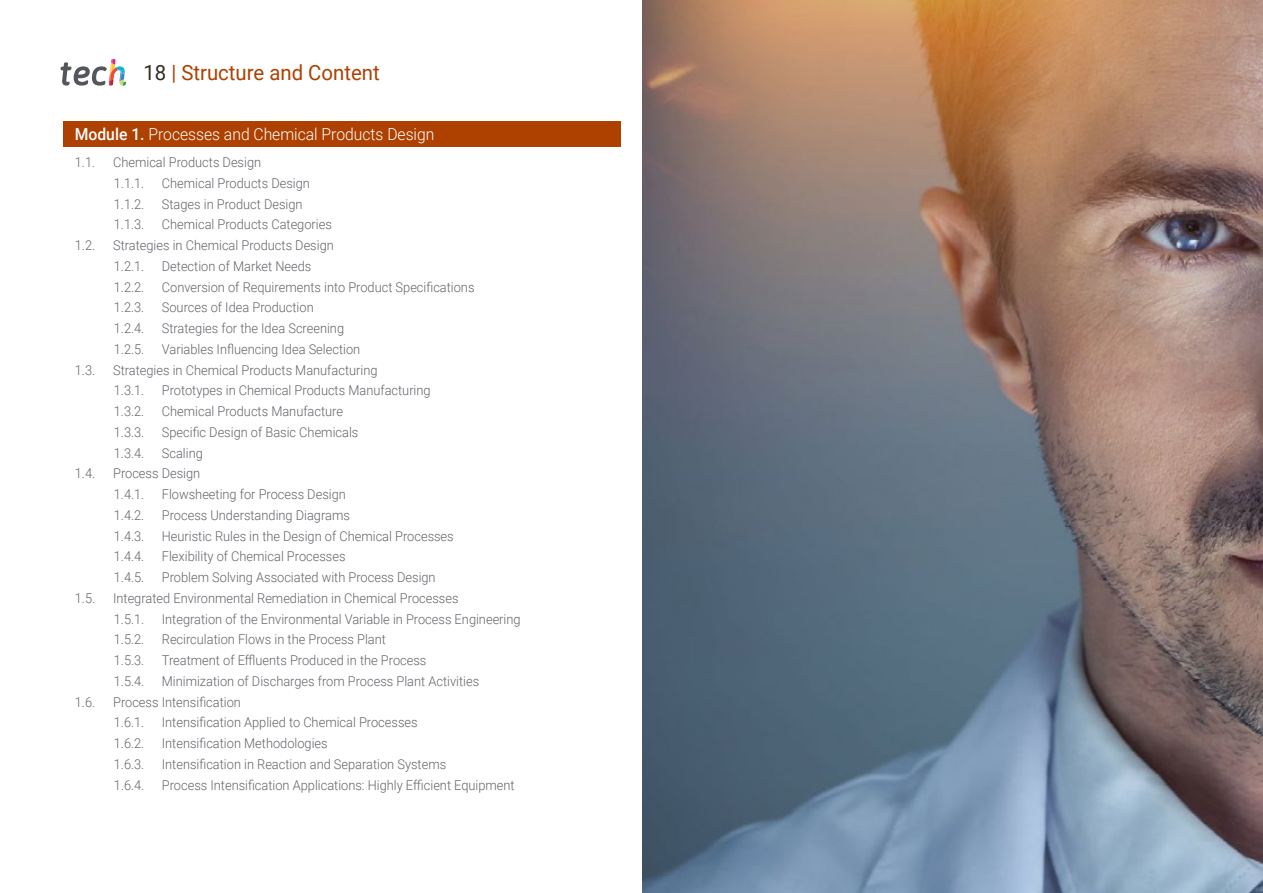
<style>
.page{position:relative;width:1263px;height:893px;background:#fff}
.page>*{position:absolute;margin:0;border:0;box-sizing:border-box;transform-origin:0 0}
.t1{font:21px "Roboto";color:#ae4000}
.t2{font:300 16.5px "Roboto";color:#fff;scale:.95 1}
.t3{font:300 13.5px/20.7px "Roboto";color:#61646a;scale:.95 1}
.s1{color:#312e20}
.s2{font-weight:500}
</style>
<div class="page">
<svg style="left:61px;top:59px;width:65px;height:27px"></svg>
<img style="left:642px;top:0;width:621px;height:893px">
<div style="left:64px;top:121px;width:557px;height:25px;background:#ae4000"></div>
<h1 class="t1" style="left:144px;top:57px;width:238px"><span class="s1">18</span> | Structure and Content</h1>
<p class="t2" style="left:75px;top:123px;width:380px"><span class="s2">Module 1.</span> Processes and Chemical Products Design</p>
<p class="t3" style="left:75px;top:151px;width:23px">1.1.</p>
<p class="t3" style="left:113px;top:151px;width:157px">Chemical Products Design<br>1.1.1.</p>
<p class="t3" style="left:162px;top:172px;width:157px">Chemical Products Design</p>
<p class="t3" style="left:114px;top:193px;width:34px">1.1.2.</p>
<p class="t3" style="left:162px;top:193px;width:150px">Stages in Product Design</p>
<p class="t3" style="left:114px;top:214px;width:34px">1.1.3.</p>
<p class="t3" style="left:162px;top:214px;width:180px">Chemical Products Categories</p>
<p class="t3" style="left:75px;top:234px;width:23px">1.2.</p>
<p class="t3" style="left:113px;top:234px;width:234px">Strategies in Chemical Products Design<br>1.2.1.</p>
<p class="t3" style="left:162px;top:255px;width:159px">Detection of Market Needs</p>
<p class="t3" style="left:114px;top:276px;width:34px">1.2.2.</p>
<p class="t3" style="left:162px;top:276px;width:331px">Conversion of Requirements into Product Specifications</p>
<p class="t3" style="left:114px;top:297px;width:34px">1.2.3.</p>
<p class="t3" style="left:162px;top:297px;width:161px">Sources of Idea Production</p>
<p class="t3" style="left:114px;top:317px;width:34px">1.2.4.</p>
<p class="t3" style="left:162px;top:317px;width:193px">Strategies for the Idea Screening</p>
<p class="t3" style="left:114px;top:338px;width:34px">1.2.5.</p>
<p class="t3" style="left:162px;top:338px;width:210px">Variables Influencing Idea Selection</p>
<p class="t3" style="left:75px;top:359px;width:23px">1.3.</p>
<p class="t3" style="left:113px;top:359px;width:280px">Strategies in Chemical Products Manufacturing<br>1.3.1.</p>
<p class="t3" style="left:162px;top:380px;width:284px">Prototypes in Chemical Products Manufacturing</p>
<p class="t3" style="left:114px;top:400px;width:34px">1.3.2.</p>
<p class="t3" style="left:162px;top:400px;width:192px">Chemical Products Manufacture</p>
<p class="t3" style="left:114px;top:421px;width:34px">1.3.3.</p>
<p class="t3" style="left:162px;top:421px;width:208px">Specific Design of Basic Chemicals</p>
<p class="t3" style="left:114px;top:442px;width:34px">1.3.4.</p>
<p class="t3" style="left:162px;top:442px;width:45px">Scaling</p>
<p class="t3" style="left:75px;top:463px;width:23px">1.4.</p>
<p class="t3" style="left:113px;top:463px;width:93px">Process Design<br>1.4.1.</p>
<p class="t3" style="left:162px;top:483px;width:195px">Flowsheeting for Process Design</p>
<p class="t3" style="left:114px;top:504px;width:34px">1.4.2.</p>
<p class="t3" style="left:162px;top:504px;width:199px">Process Understanding Diagrams</p>
<p class="t3" style="left:114px;top:525px;width:34px">1.4.3.</p>
<p class="t3" style="left:162px;top:525px;width:309px">Heuristic Rules in the Design of Chemical Processes</p>
<p class="t3" style="left:114px;top:546px;width:34px">1.4.4.</p>
<p class="t3" style="left:162px;top:546px;width:195px">Flexibility of Chemical Processes</p>
<p class="t3" style="left:114px;top:566px;width:34px">1.4.5.</p>
<p class="t3" style="left:162px;top:566px;width:290px">Problem Solving Associated with Process Design</p>
<p class="t3" style="left:75px;top:587px;width:23px">1.5.</p>
<p class="t3" style="left:113px;top:587px;width:365px">Integrated Environmental Remediation in Chemical Processes<br>1.5.1.</p>
<p class="t3" style="left:162px;top:608px;width:379px">Integration of the Environmental Variable in Process Engineering</p>
<p class="t3" style="left:114px;top:629px;width:34px">1.5.2.</p>
<p class="t3" style="left:162px;top:629px;width:237px">Recirculation Flows in the Process Plant</p>
<p class="t3" style="left:114px;top:649px;width:34px">1.5.3.</p>
<p class="t3" style="left:162px;top:649px;width:280px">Treatment of Effluents Produced in the Process</p>
<p class="t3" style="left:114px;top:670px;width:34px">1.5.4.</p>
<p class="t3" style="left:162px;top:670px;width:336px">Minimization of Discharges from Process Plant Activities</p>
<p class="t3" style="left:75px;top:691px;width:23px">1.6.</p>
<p class="t3" style="left:113px;top:691px;width:136px">Process Intensification<br>1.6.1.</p>
<p class="t3" style="left:162px;top:712px;width:271px">Intensification Applied to Chemical Processes</p>
<p class="t3" style="left:114px;top:732px;width:34px">1.6.2.</p>
<p class="t3" style="left:162px;top:732px;width:176px">Intensification Methodologies</p>
<p class="t3" style="left:114px;top:753px;width:34px">1.6.3.</p>
<p class="t3" style="left:162px;top:753px;width:301px">Intensification in Reaction and Separation Systems</p>
<p class="t3" style="left:114px;top:774px;width:34px">1.6.4.</p>
<p class="t3" style="left:162px;top:774px;width:373px">Process Intensification Applications: Highly Efficient Equipment</p>
</div>
